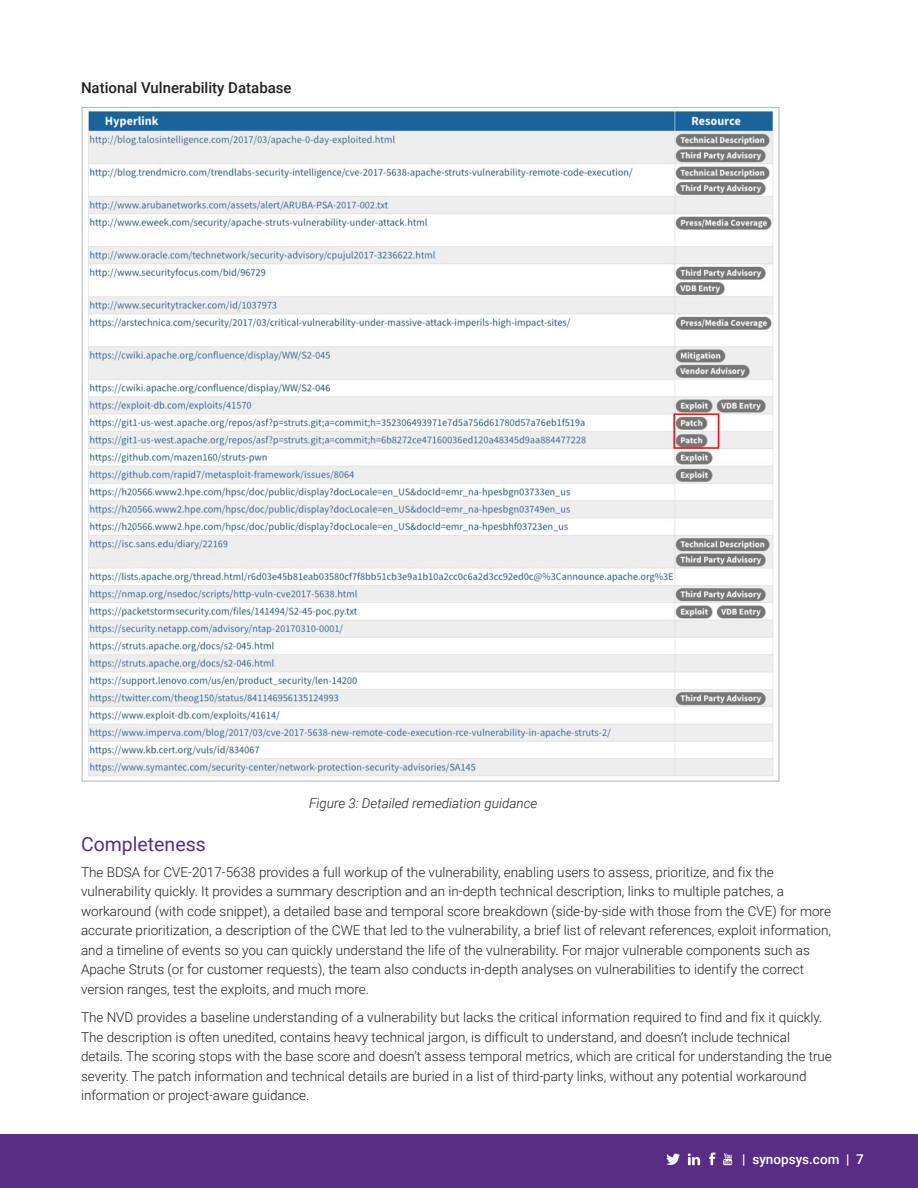
<style>
.page{position:relative;width:918px;height:1188px;background:#fff}
.page>*{position:absolute;margin:0;border:0;box-sizing:border-box;transform-origin:0 0}
.HEADING_2{font:19.5px "Roboto";color:#592d84}
.HEADING_3{font:500 15px "Roboto";color:#231f20}
.BODY_COPY{font:300 13.5px/19.5px "Roboto";color:#231f20}
.BODY_COPY-2{font:italic 300 13.5px "Roboto";color:#231f20}
.t1{font:500 13.5px "Roboto";color:#fff}
</style>
<div class="page">
<div style="left:0;top:1134px;width:918px;height:54px;background:#592d84"></div>
<svg style="left:667px;top:1153px;width:13px;height:12px"></svg>
<svg style="left:709px;top:1152px;width:7px;height:13px"></svg>
<svg style="left:723px;top:1153px;width:9px;height:12px"></svg>
<svg style="left:688px;top:1153px;width:12px;height:12px"></svg>
<img style="left:88px;top:110px;width:686px;height:667px">
<p class="HEADING_3" style="left:81px;top:77px;width:212px">National Vulnerability Database</p>
<p class="BODY_COPY-2" style="left:309px;top:794px;width:230px">Figure 3: Detailed remediation guidance</p>
<p class="HEADING_2" style="left:81px;top:831px;width:126px">Completeness</p>
<p class="BODY_COPY" style="left:81px;top:862px;width:752px">The BDSA for CVE-2017-5638 provides a full workup of the vulnerability, enabling users to assess, prioritize, and fix the vulnerability quickly. It provides a summary description and an in-depth technical description, links to multiple patches, a workaround (with code snippet), a detailed base and temporal score breakdown (side-by-side with those from the CVE) for more accurate prioritization, a description of the CWE that led to the vulnerability, a brief list of relevant references, exploit information, and a timeline of events so you can quickly understand the life of the vulnerability. For major vulnerable components such as Apache Struts (or for customer requests), the team also conducts in-depth analyses on vulnerabilities to identify the correct version ranges, test the exploits, and much more.</p>
<p class="BODY_COPY" style="left:81px;top:1007px;width:752px">The NVD provides a baseline understanding of a vulnerability but lacks the critical information required to find and fix it quickly.<br>The description is often unedited, contains heavy technical jargon, is difficult to understand, and doesn’t include technical details. The scoring stops with the base score and doesn’t assess temporal metrics, which are critical for understanding the true severity. The patch information and technical details are buried in a list of third-party links, without any potential workaround information or project-aware guidance.</p>
<p class="t1" style="left:742px;top:1149px;width:123px">| synopsys.com | 7</p>
</div>
